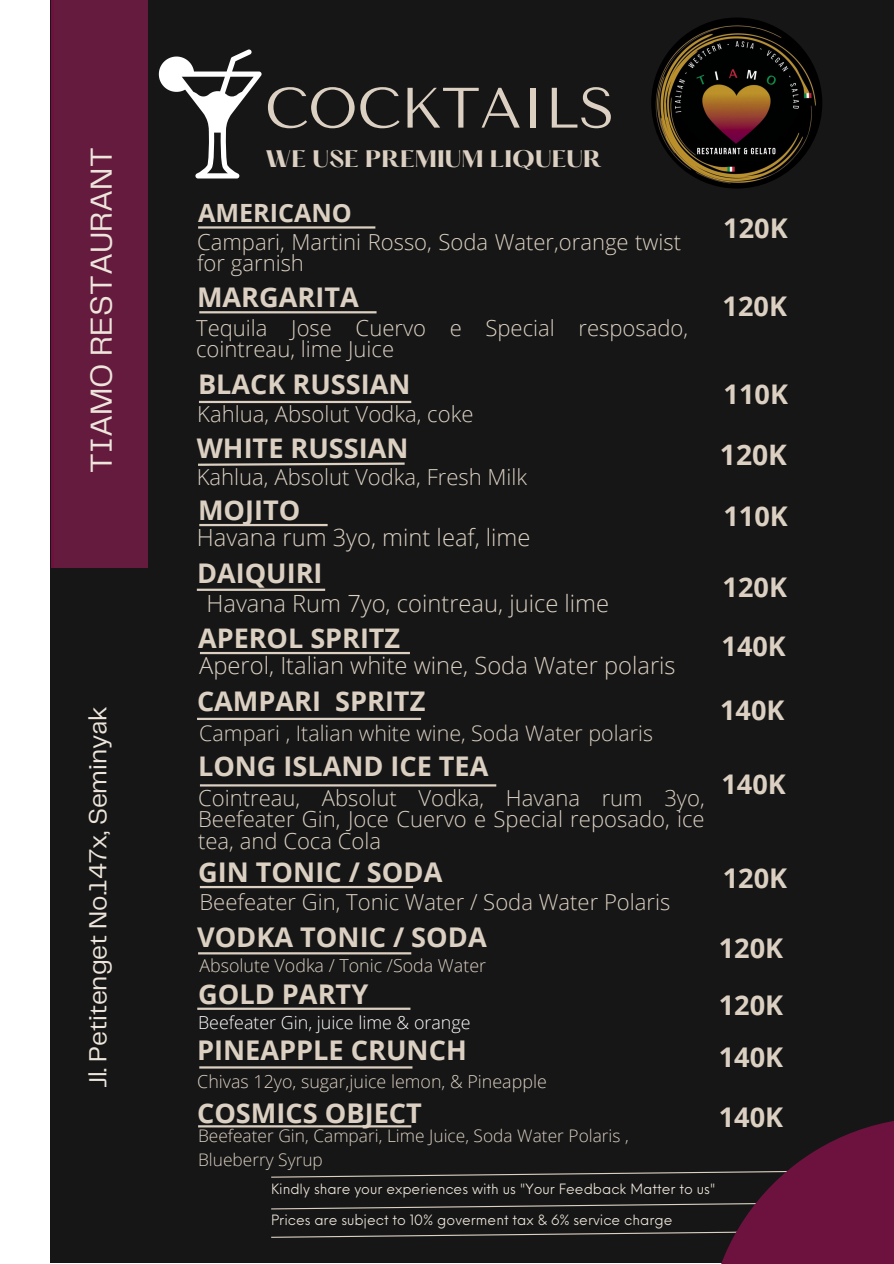
<style>
.page{position:relative;width:894px;height:1264px;background:#fff}
.page>*{position:absolute;margin:0;border:0;box-sizing:border-box;transform-origin:0 0}
.t1{font:56.85px "Tenor Sans";color:#dbd0c2}
.t2{font:31.5px "Telegraf";color:#ede5db}
.t3{font:700 28.2px "Open Sans";color:#dbd0c2}
.t4{font:700 27.15px "Open Sans";color:#dbd0c2}
.t5{font:700 27px "Open Sans";color:#dbd0c2}
.t6{font:25.8px "Telegraf";color:#ede5db}
.t7{font:700 25.05px "Open Sans";color:#dbd0c2}
.t8{font:300 23.7px "Open Sans";color:#dbd0c2}
.t9{font:300 22.05px/21.3px "Open Sans";color:#dbd0c2}
.t10{font:300 21.45px "Open Sans";color:#dbd0c2}
.t11{font:700 20.85px "Hatton";color:#dbd0c2}
.t12{font:300 17.85px "Open Sans";color:#dbd0c2}
.t13{font:300 17.85px "Open Sans";color:#fff}
.t14{font:300 17.25px/23.7px "Open Sans";color:#dbd0c2}
.t15{font:13.8px "Neue Einstellung";color:#ede5db}
</style>
<div class="page">
<div style="left:51px;top:0;width:842px;height:1262px;background:#161616"></div>
<div style="left:51px;top:0;width:94px;height:567px;background:#70113d"></div>
<div style="left:54px;top:0;width:93px;height:567px;background:#641b3e"></div>
<svg style="left:271px;top:1232px;width:435px;height:6px"></svg>
<svg style="left:271px;top:1203px;width:435px;height:6px"></svg>
<svg style="left:271px;top:1171px;width:435px;height:7px"></svg>
<svg style="left:706px;top:1121px;width:187px;height:142px;fill:#6d123f"></svg>
<svg style="left:159px;top:49px;width:102px;height:129px"></svg>
<img style="left:651px;top:18px;width:171px;height:170px;border-radius:50%">
<hr style="left:198px;top:226px;width:177px;height:2px;background:#dbd0c2">
<hr style="left:199px;top:311px;width:177px;height:2px;background:#dbd0c2">
<hr style="left:199px;top:401px;width:212px;height:2px;background:#dbd0c2">
<svg style="left:198px;top:462px;width:207px;height:4px"></svg>
<hr style="left:199px;top:524px;width:128px;height:2px;background:#dbd0c2">
<hr style="left:197px;top:588px;width:128px;height:3px;background:#dbd0c2">
<hr style="left:200px;top:652px;width:210px;height:2px;background:#dbd0c2">
<hr style="left:197px;top:717px;width:224px;height:3px;background:#dbd0c2">
<hr style="left:200px;top:784px;width:296px;height:2px;background:#dbd0c2">
<hr style="left:200px;top:886px;width:213px;height:2px;background:#dbd0c2">
<hr style="left:198px;top:952px;width:213px;height:2px;background:#dbd0c2">
<hr style="left:197px;top:1007px;width:213px;height:2px;background:#dbd0c2">
<hr style="left:199px;top:1066px;width:213px;height:2px;background:#dbd0c2">
<hr style="left:198px;top:1125px;width:213px;height:2px;background:#dbd0c2">
<p class="t2" style="left:88px;top:472px;width:326px;rotate:-90deg">TIAMO RESTAURANT</p>
<p class="t6" style="left:87px;top:1088px;width:384px;rotate:-90deg">Jl. Petitenget No.147x, Seminyak</p>
<h4 class="t1" style="left:265px;top:75px;width:351px">COCKTAILS</h4>
<h3 class="t11" style="left:265px;top:149px;width:338px">WE USE PREMIUM LIQUEUR</h3>
<p class="t7" style="left:198px;top:195px;width:155px">AMERICANO</p>
<p class="t9" style="left:197px;top:231px;width:485px">Campari, Martini Rosso, Soda Water,orange twist for garnish</p>
<h3 class="t4" style="left:197px;top:278px;width:163px">MARGARITA</h3>
<p class="t9" style="left:196px;top:317px;width:493px">Tequila Jose Cuervo e Special resposado, cointreau, lime Juice</p>
<h3 class="t4" style="left:198px;top:365px;width:214px">BLACK RUSSIAN</h3>
<h3 class="t9" style="left:197px;top:403px;width:277px">Kahlua, Absolut Vodka, coke</h3>
<h5 class="t4" style="left:197px;top:429px;width:213px">WHITE RUSSIAN</h5>
<h6 class="t9" style="left:197px;top:466px;width:332px">Kahlua, Absolut Vodka, Fresh Milk</h6>
<p class="t4" style="left:198px;top:491px;width:104px">MOJITO</p>
<h3 class="t4" style="left:197px;top:554px;width:127px">DAIQUIRI</h3>
<h3 class="t8" style="left:197px;top:521px;width:335px">Havana rum 3yo, mint leaf, lime</h3>
<h3 class="t8" style="left:206px;top:586px;width:404px">Havana Rum 7yo, cointreau, juice lime</h3>
<h6 class="t8" style="left:199px;top:649px;width:477px">Aperol, Italian white wine, Soda Water polaris</h6>
<h3 class="t5" style="left:198px;top:619px;width:203px">APEROL SPRITZ</h3>
<p class="t4" style="left:197px;top:681px;width:230px">CAMPARI SPRITZ</p>
<h3 class="t10" style="left:199px;top:718px;width:455px">Campari , Italian white wine, Soda Water polaris</h3>
<h3 class="t4" style="left:198px;top:747px;width:292px">LONG ISLAND ICE TEA</h3>
<p class="t9" style="left:198px;top:786px;width:508px;text-align:justify">Cointreau, Absolut Vodka, Havana rum 3yo, Beefeater Gin, Joce Cuervo e Special reposado, ice tea, and Coca Cola</p>
<h1 class="t4" style="left:723px;top:209px;width:66px">120K</h1>
<h3 class="t4" style="left:722px;top:287px;width:66px">120K</h3>
<p class="t4" style="left:723px;top:375px;width:66px">110K</p>
<h3 class="t3" style="left:719px;top:435px;width:69px">120K</h3>
<h3 class="t4" style="left:723px;top:497px;width:66px">110K</h3>
<h3 class="t4" style="left:722px;top:568px;width:66px">120K</h3>
<h3 class="t5" style="left:721px;top:627px;width:66px">140K</h3>
<h6 class="t4" style="left:720px;top:690px;width:66px">140K</h6>
<h3 class="t4" style="left:721px;top:765px;width:66px">140K</h3>
<h3 class="t4" style="left:198px;top:852px;width:246px">GIN TONIC / SODA</h3>
<p class="t4" style="left:722px;top:858px;width:66px">120K</p>
<h3 class="t9" style="left:199px;top:890px;width:472px">Beefeater Gin, Tonic Water / Soda Water Polaris</h3>
<h3 class="t4" style="left:197px;top:918px;width:291px">VODKA TONIC / SODA</h3>
<p class="t12" style="left:199px;top:952px;width:288px">Absolute Vodka / Tonic /Soda Water</p>
<h3 class="t4" style="left:718px;top:928px;width:66px">120K</h3>
<p class="t4" style="left:198px;top:974px;width:172px">GOLD PARTY</p>
<h3 class="t4" style="left:197px;top:1031px;width:271px">PINEAPPLE CRUNCH</h3>
<h3 class="t13" style="left:198px;top:1009px;width:274px">Beefeater Gin, juice lime &amp; orange</h3>
<p class="t12" style="left:197px;top:1068px;width:351px">Chivas 12yo, sugar,juice lemon, &amp; Pineapple</p>
<h3 class="t4" style="left:197px;top:1093px;width:226px">COSMICS OBJECT</h3>
<h3 class="t14" style="left:198px;top:1123px;width:432px">Beefeater Gin, Campari, Lime Juice, Soda Water Polaris ,<br>Blueberry Syrup</h3>
<h3 class="t4" style="left:718px;top:986px;width:66px">120K</h3>
<p class="t4" style="left:718px;top:1038px;width:66px">140K</p>
<h3 class="t4" style="left:718px;top:1097px;width:66px">140K</h3>
<h2 class="t15" style="left:271px;top:1176px;width:446px">Kindly share your experiences with us "Your Feedback Matter to us"</h2>
<h2 class="t15" style="left:271px;top:1207px;width:402px">Prices are subject to 10% goverment tax &amp; 6% service charge</h2>
</div>
